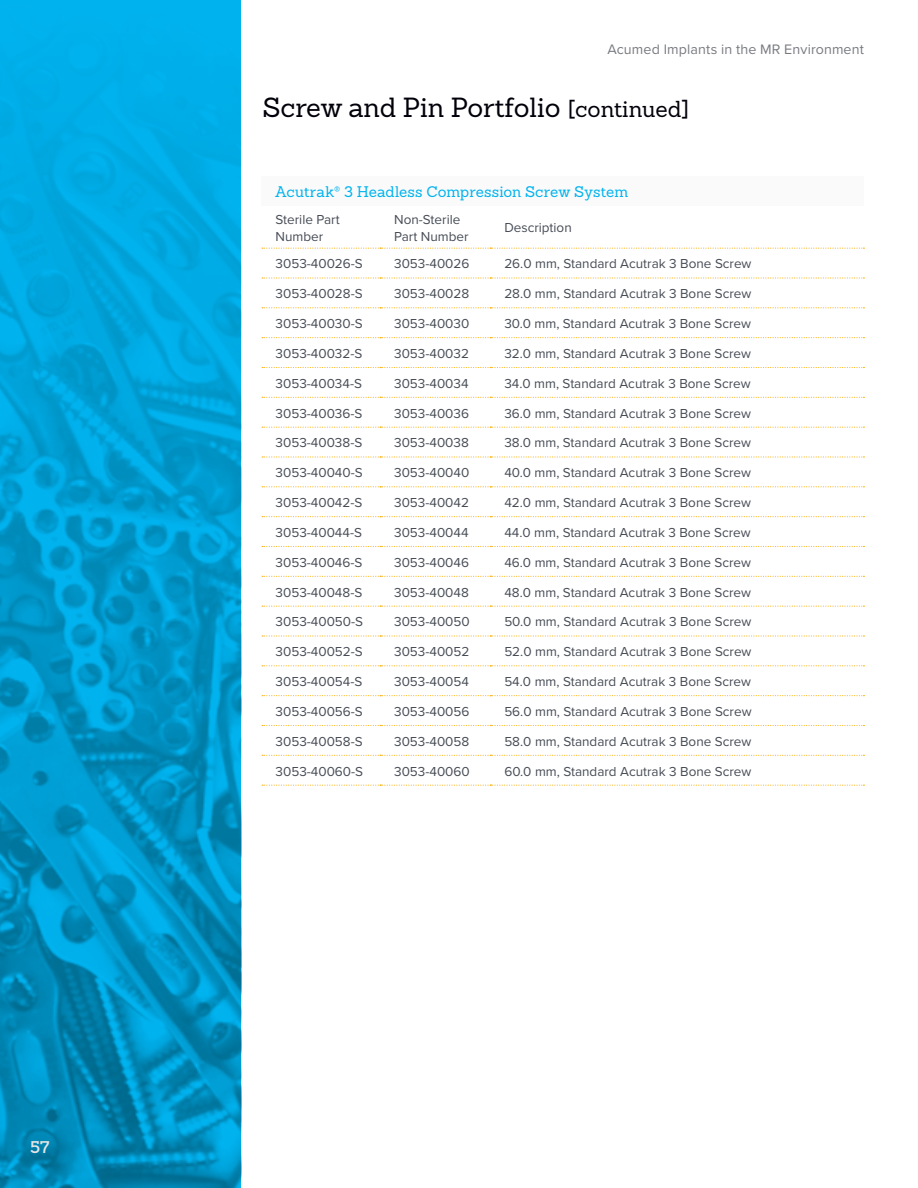
<style>
.page{position:relative;width:918px;height:1188px;background:#fff}
.page>*{position:absolute;margin:0;border:0;box-sizing:border-box;transform-origin:0 0}
.t1{font:27px "Sanchez Slab";color:#00000a}
.t2{font:600 16.5px "Sanchez Slab";color:#e4e5e4}
.t3{font:15px "Sanchez Slab";letter-spacing:.01em;color:#00b3ef}
.t4{font:14.25px "Proxima Nova";letter-spacing:.01em;color:#787b81}
.t5{font:13.5px/16.5px "Proxima Nova";color:#474c55}
.s1{font-size:22.5px}
</style>
<div class="page">
<img style="left:0;top:0;width:241px;height:1188px">
<div style="left:262px;top:176px;width:602px;height:30px;background:#fafafa"></div>
<svg style="left:262px;top:277px;width:602px;height:2px"></svg>
<svg style="left:262px;top:307px;width:602px;height:1px"></svg>
<svg style="left:262px;top:337px;width:602px;height:1px"></svg>
<svg style="left:262px;top:367px;width:602px;height:1px"></svg>
<svg style="left:262px;top:397px;width:602px;height:1px"></svg>
<svg style="left:262px;top:427px;width:602px;height:1px"></svg>
<svg style="left:262px;top:456px;width:602px;height:2px"></svg>
<svg style="left:262px;top:486px;width:602px;height:1px"></svg>
<svg style="left:262px;top:516px;width:602px;height:1px"></svg>
<svg style="left:262px;top:546px;width:602px;height:1px"></svg>
<svg style="left:262px;top:576px;width:602px;height:1px"></svg>
<svg style="left:262px;top:606px;width:602px;height:1px"></svg>
<svg style="left:262px;top:635px;width:602px;height:2px"></svg>
<svg style="left:262px;top:665px;width:602px;height:1px"></svg>
<svg style="left:262px;top:695px;width:602px;height:1px"></svg>
<svg style="left:262px;top:725px;width:602px;height:1px"></svg>
<svg style="left:262px;top:755px;width:602px;height:1px"></svg>
<svg style="left:262px;top:785px;width:602px;height:1px"></svg>
<svg style="left:262px;top:247px;width:602px;height:2px"></svg>
<p class="t2" style="left:30px;top:1136px;width:21px">57</p>
<p class="t4" style="left:607px;top:39px;width:258px">Acumed Implants in the MR Environment</p>
<h1 class="t1" style="left:262px;top:90px;width:429px">Screw and Pin Portfolio <span class="s1">[continued]</span></h1>
<p class="t3" style="left:276px;top:181px;width:354px">Acutrak<sup>®</sup> 3 Headless Compression Screw System</p>
<p class="t5" style="left:276px;top:211px;width:66px">Sterile Part<br>Number</p>
<p class="t5" style="left:394px;top:211px;width:76px">Non-Sterile<br>Part Number</p>
<p class="t5" style="left:504px;top:219px;width:69px">Description</p>
<p class="t5" style="left:276px;top:255px;width:89px">3053-40026-S</p>
<p class="t5" style="left:394px;top:255px;width:77px">3053-40026</p>
<p class="t5" style="left:504px;top:255px;width:249px">26.0 mm, Standard Acutrak 3 Bone Screw</p>
<p class="t5" style="left:276px;top:285px;width:89px">3053-40028-S</p>
<p class="t5" style="left:394px;top:285px;width:77px">3053-40028</p>
<p class="t5" style="left:504px;top:285px;width:249px">28.0 mm, Standard Acutrak 3 Bone Screw</p>
<p class="t5" style="left:276px;top:315px;width:89px">3053-40030-S</p>
<p class="t5" style="left:394px;top:315px;width:77px">3053-40030</p>
<p class="t5" style="left:504px;top:315px;width:248px">30.0 mm, Standard Acutrak 3 Bone Screw</p>
<p class="t5" style="left:276px;top:345px;width:88px">3053-40032-S</p>
<p class="t5" style="left:394px;top:345px;width:76px">3053-40032</p>
<p class="t5" style="left:504px;top:345px;width:248px">32.0 mm, Standard Acutrak 3 Bone Screw</p>
<p class="t5" style="left:276px;top:374px;width:88px">3053-40034-S</p>
<p class="t5" style="left:394px;top:374px;width:76px">3053-40034</p>
<p class="t5" style="left:504px;top:374px;width:248px">34.0 mm, Standard Acutrak 3 Bone Screw</p>
<p class="t5" style="left:276px;top:404px;width:88px">3053-40036-S</p>
<p class="t5" style="left:394px;top:404px;width:76px">3053-40036</p>
<p class="t5" style="left:504px;top:404px;width:248px">36.0 mm, Standard Acutrak 3 Bone Screw</p>
<p class="t5" style="left:276px;top:434px;width:88px">3053-40038-S</p>
<p class="t5" style="left:394px;top:434px;width:76px">3053-40038</p>
<p class="t5" style="left:504px;top:434px;width:248px">38.0 mm, Standard Acutrak 3 Bone Screw</p>
<p class="t5" style="left:276px;top:464px;width:89px">3053-40040-S</p>
<p class="t5" style="left:394px;top:464px;width:77px">3053-40040</p>
<p class="t5" style="left:504px;top:464px;width:248px">40.0 mm, Standard Acutrak 3 Bone Screw</p>
<p class="t5" style="left:276px;top:494px;width:88px">3053-40042-S</p>
<p class="t5" style="left:394px;top:494px;width:76px">3053-40042</p>
<p class="t5" style="left:504px;top:494px;width:248px">42.0 mm, Standard Acutrak 3 Bone Screw</p>
<p class="t5" style="left:276px;top:524px;width:88px">3053-40044-S</p>
<p class="t5" style="left:394px;top:524px;width:76px">3053-40044</p>
<p class="t5" style="left:504px;top:524px;width:248px">44.0 mm, Standard Acutrak 3 Bone Screw</p>
<p class="t5" style="left:276px;top:553px;width:88px">3053-40046-S</p>
<p class="t5" style="left:394px;top:553px;width:76px">3053-40046</p>
<p class="t5" style="left:504px;top:553px;width:248px">46.0 mm, Standard Acutrak 3 Bone Screw</p>
<p class="t5" style="left:276px;top:583px;width:88px">3053-40048-S</p>
<p class="t5" style="left:394px;top:583px;width:76px">3053-40048</p>
<p class="t5" style="left:504px;top:583px;width:248px">48.0 mm, Standard Acutrak 3 Bone Screw</p>
<p class="t5" style="left:276px;top:613px;width:89px">3053-40050-S</p>
<p class="t5" style="left:394px;top:613px;width:77px">3053-40050</p>
<p class="t5" style="left:504px;top:613px;width:249px">50.0 mm, Standard Acutrak 3 Bone Screw</p>
<p class="t5" style="left:276px;top:643px;width:89px">3053-40052-S</p>
<p class="t5" style="left:394px;top:643px;width:77px">3053-40052</p>
<p class="t5" style="left:504px;top:643px;width:249px">52.0 mm, Standard Acutrak 3 Bone Screw</p>
<p class="t5" style="left:276px;top:673px;width:88px">3053-40054-S</p>
<p class="t5" style="left:394px;top:673px;width:76px">3053-40054</p>
<p class="t5" style="left:504px;top:673px;width:248px">54.0 mm, Standard Acutrak 3 Bone Screw</p>
<p class="t5" style="left:276px;top:703px;width:89px">3053-40056-S</p>
<p class="t5" style="left:394px;top:703px;width:77px">3053-40056</p>
<p class="t5" style="left:504px;top:703px;width:249px">56.0 mm, Standard Acutrak 3 Bone Screw</p>
<p class="t5" style="left:276px;top:732px;width:89px">3053-40058-S</p>
<p class="t5" style="left:394px;top:732px;width:77px">3053-40058</p>
<p class="t5" style="left:504px;top:732px;width:249px">58.0 mm, Standard Acutrak 3 Bone Screw</p>
<p class="t5" style="left:276px;top:762px;width:89px">3053-40060-S</p>
<p class="t5" style="left:394px;top:762px;width:77px">3053-40060</p>
<p class="t5" style="left:504px;top:762px;width:249px">60.0 mm, Standard Acutrak 3 Bone Screw</p>
</div>
